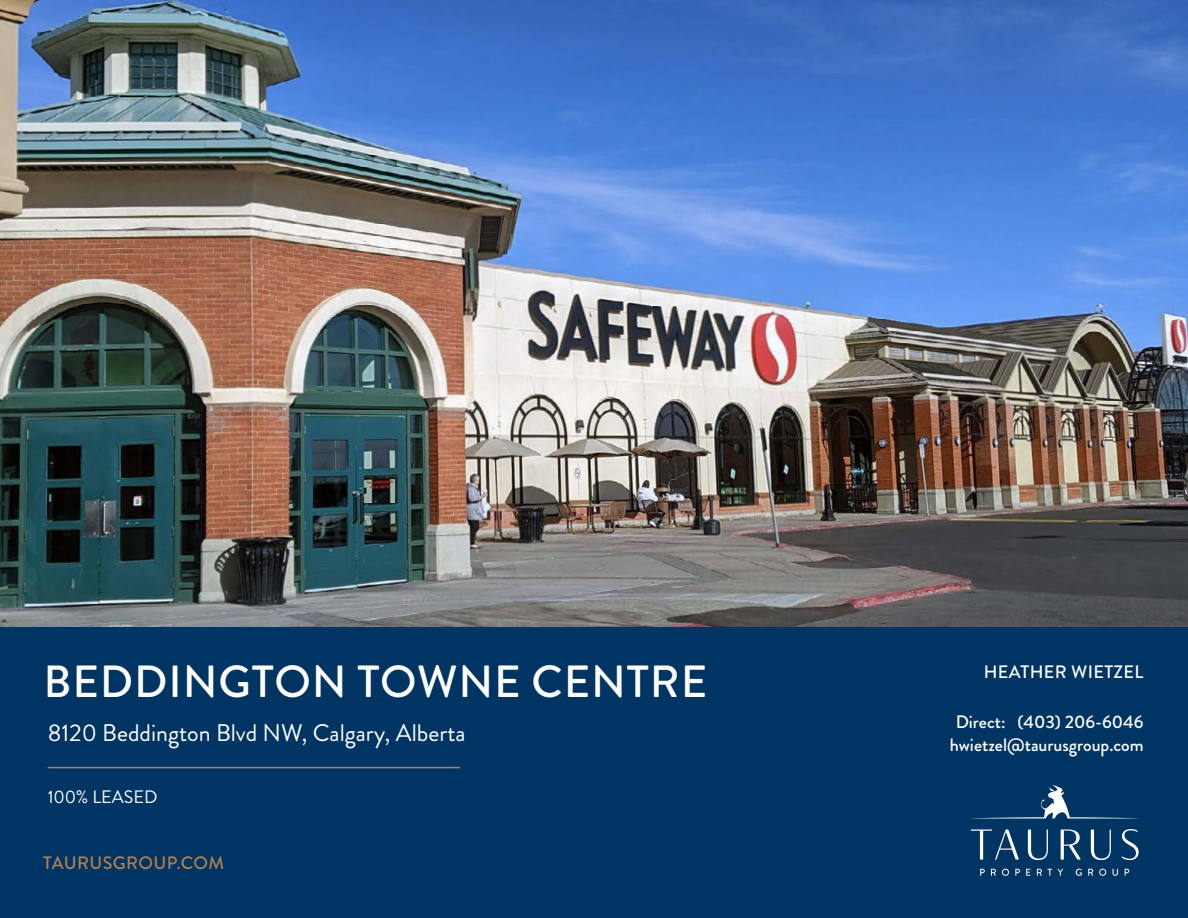
<style>
.page{position:relative;width:1188px;height:918px;background:#fff}
.page>*{position:absolute;margin:0;border:0;box-sizing:border-box;transform-origin:0 0}
.t1{font:500 45px "Brandon Grotesque";letter-spacing:.02em;color:#fff}
.t2{font:24px "Brandon Grotesque";color:#fff}
.t3{font:500 18px/23.5px "Brandon Grotesque";color:#fff;text-align:center}
.t4{font:500 18px "Brandon Grotesque";letter-spacing:.02em;color:#b08054}
.t5{font:500 18px "Brandon Grotesque";letter-spacing:.02em;color:#fff}
.t6{font:18px "Brandon Grotesque";color:#fff}
</style>
<div class="page">
<div style="left:0;top:626px;width:1188px;height:292px;background:#003462"></div>
<svg style="left:971px;top:829px;width:48px;height:31px"></svg>
<svg style="left:1028px;top:829px;width:20px;height:31px"></svg>
<svg style="left:1061px;top:829px;width:20px;height:31px"></svg>
<svg style="left:1091px;top:829px;width:20px;height:31px"></svg>
<svg style="left:1122px;top:829px;width:17px;height:31px"></svg>
<svg style="left:980px;top:869px;width:5px;height:7px"></svg>
<svg style="left:991px;top:869px;width:5px;height:7px"></svg>
<svg style="left:1002px;top:869px;width:7px;height:7px"></svg>
<svg style="left:1015px;top:869px;width:5px;height:7px"></svg>
<svg style="left:1026px;top:869px;width:4px;height:7px"></svg>
<svg style="left:1037px;top:869px;width:5px;height:7px"></svg>
<svg style="left:1048px;top:869px;width:15px;height:7px"></svg>
<svg style="left:1076px;top:869px;width:6px;height:7px"></svg>
<svg style="left:1088px;top:869px;width:5px;height:7px"></svg>
<svg style="left:1099px;top:869px;width:7px;height:7px"></svg>
<svg style="left:1113px;top:869px;width:5px;height:7px"></svg>
<svg style="left:1125px;top:869px;width:4px;height:7px"></svg>
<svg style="left:986px;top:785px;width:137px;height:33px"></svg>
<img style="left:0;top:0;width:1188px;height:626px">
<hr style="left:48px;top:767px;width:412px;height:1px;background:#b08054">
<h1 class="t1" style="left:44px;top:651px;width:665px">BEDDINGTON TOWNE CENTRE</h1>
<h2 class="t2" style="left:48px;top:716px;width:420px">8120 Beddington Blvd NW, Calgary, Alberta</h2>
<p class="t6" style="left:48px;top:785px;width:111px">100% LEASED</p>
<p class="t4" style="left:43px;top:851px;width:182px">TAURUSGROUP.COM</p>
<p class="t5" style="left:984px;top:660px;width:161px">HEATHER WIETZEL</p>
<p class="t3" style="left:950px;top:710px;width:195px">Direct: (403) 206-6046 hwietzel@taurusgroup.com</p>
</div>
